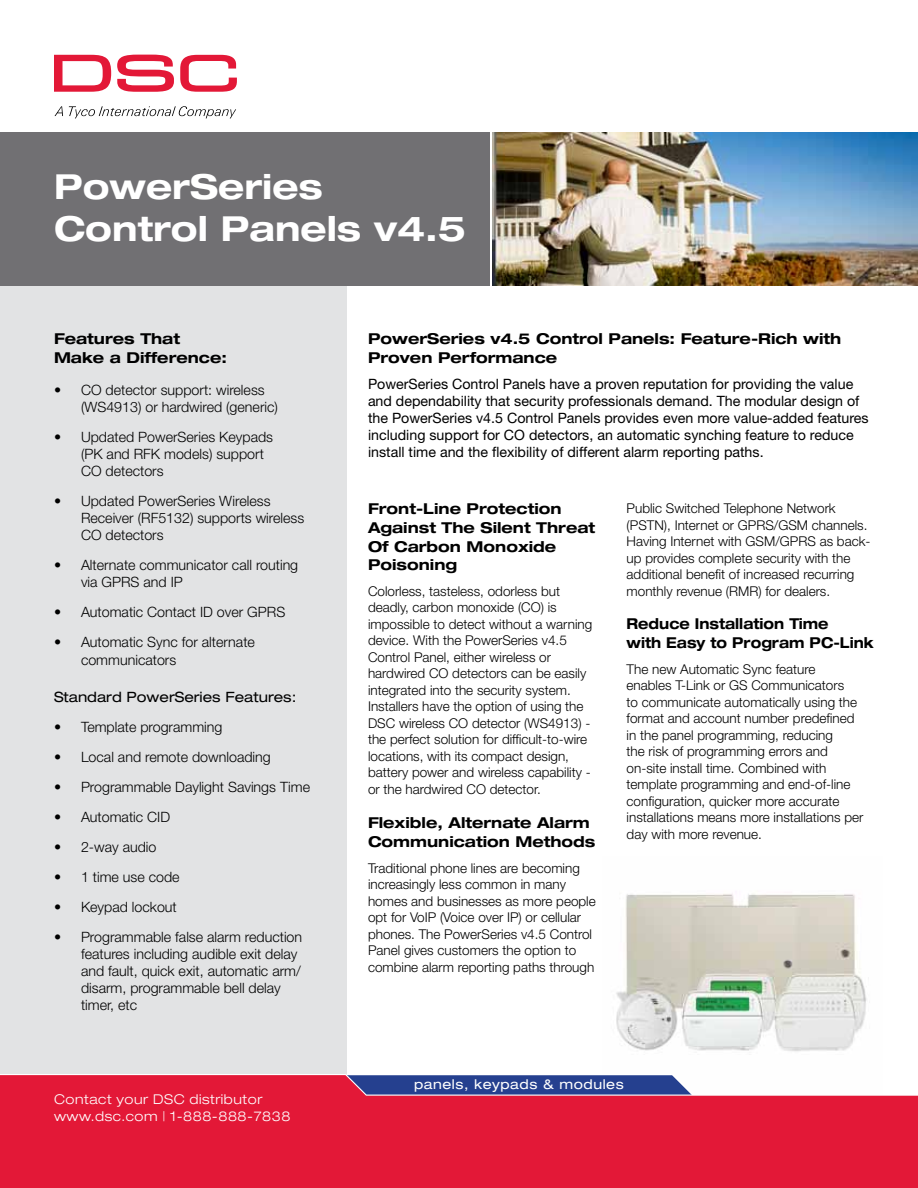
<style>
.page{position:relative;width:918px;height:1188px;background:#fff}
.page>*{position:absolute;margin:0;border:0;box-sizing:border-box;transform-origin:0 0}
.t1{font:700 expanded 34.5px/41.4px "Helvetica Neue LT Std";color:#fff}
.t2{font:700 expanded 15px/18.8px "Helvetica Neue LT Std";color:#000}
.t3{font:700 expanded 15px/18.8px "Helvetica Neue LT Std";color:#000;scale:.91 1}
.t4{font:300 14.25px/17.1px "Helvetica Neue LT Pro";color:#000}
.t5{font:14.25px/17.1px "Helvetica Neue LT Std";color:#000}
.t6{font:expanded 14.25px "Helvetica Neue LT Std";color:#000}
.t7{font:300 13.5px/16.5px "Helvetica Neue LT Std";color:#000}
.t8{font:300 expanded 13.5px/16.5px "Helvetica Neue LT Std";letter-spacing:.04em;color:#fff}
.t9{font:expanded 13.5px "Helvetica Neue LT Std";letter-spacing:.04em;color:#fff}
</style>
<div class="page">
<img style="left:616px;top:893px;width:251px;height:159px">
<div style="left:0;top:146px;width:347px;height:1042px;background:#e2e3e4"></div>
<div style="left:0;top:132px;width:489px;height:154px;background:#717073"></div>
<svg style="left:0;top:1074px;width:918px;height:114px;background:#d92848"></svg>
<svg style="left:54px;top:55px;width:57px;height:37px"></svg>
<svg style="left:117px;top:55px;width:57px;height:37px"></svg>
<svg style="left:180px;top:55px;width:57px;height:37px"></svg>
<svg style="left:55px;top:106px;width:8px;height:10px"></svg>
<svg style="left:69px;top:106px;width:167px;height:12px"></svg>
<img style="left:492px;top:132px;width:426px;height:154px">
<h1 class="t1" style="left:54px;top:165px;width:414px">PowerSeries<br>Control Panels v4.5</h1>
<p class="t2" style="left:54px;top:329px;width:174px">Features That<br>Make a Difference:</p>
<p class="t4" style="left:81px;top:381px;width:198px;text-indent:-27px">• CO detector support: wireless (WS4913) or hardwired (generic)</p>
<p class="t4" style="left:81px;top:428px;width:194px;text-indent:-27px">• Updated PowerSeries Keypads (PK and RFK models) support<br>CO detectors</p>
<p class="t4" style="left:81px;top:492px;width:225px;text-indent:-27px">• Updated PowerSeries Wireless<br>Receiver (RF5132) supports wireless<br>CO detectors</p>
<p class="t4" style="left:81px;top:556px;width:219px;text-indent:-27px">• Alternate communicator call routing via GPRS and IP</p>
<p class="t4" style="left:54px;top:604px;width:233px">• Automatic Contact ID over GPRS</p>
<p class="t4" style="left:81px;top:634px;width:175px;text-indent:-27px">• Automatic Sync for alternate communicators</p>
<p class="t6" style="left:54px;top:688px;width:244px">Standard PowerSeries Features:</p>
<p class="t4" style="left:54px;top:718px;width:170px">• Template programming</p>
<p class="t4" style="left:54px;top:748px;width:218px">• Local and remote downloading</p>
<p class="t4" style="left:54px;top:778px;width:258px">• Programmable Daylight Savings Time</p>
<p class="t4" style="left:54px;top:808px;width:118px">• Automatic CID</p>
<p class="t4" style="left:54px;top:838px;width:104px">• 2-way audio</p>
<p class="t4" style="left:54px;top:868px;width:127px">• 1 time use code</p>
<p class="t4" style="left:54px;top:898px;width:124px">• Keypad lockout</p>
<p class="t4" style="left:81px;top:928px;width:223px;text-indent:-27px">• Programmable false alarm reduction features including audible exit delay and fault, quick exit, automatic arm/ disarm, programmable bell delay timer, etc</p>
<p class="t8" style="left:54px;top:1091px;width:238px">Contact your DSC distributor www.dsc.com | 1-888-888-7838</p>
<p class="t2" style="left:368px;top:329px;width:475px">PowerSeries v4.5 Control Panels: Feature-Rich with<br>Proven Performance</p>
<p class="t5" style="left:368px;top:375px;width:502px">PowerSeries Control Panels have a proven reputation for providing the value and dependability that security professionals demand. The modular design of the PowerSeries v4.5 Control Panels provides even more value-added features including support for CO detectors, an automatic synching feature to reduce install time and the flexibility of different alarm reporting paths.</p>
<p class="t2" style="left:368px;top:499px;width:229px">Front-Line Protection<br>Against The Silent Threat<br>Of Carbon Monoxide<br>Poisoning</p>
<p class="t7" style="left:368px;top:583px;width:226px">Colorless, tasteless, odorless but deadly, carbon monoxide (CO) is impossible to detect without a warning device. With the PowerSeries v4.5<br>Control Panel, either wireless or hardwired CO detectors can be easily integrated into the security system.<br>Installers have the option of using the DSC wireless CO detector (WS4913) - the perfect solution for difficult-to-wire locations, with its compact design, battery power and wireless capability - or the hardwired CO detector.</p>
<p class="t2" style="left:368px;top:812px;width:229px;line-height:19.8px">Flexible, Alternate Alarm<br>Communication Methods</p>
<p class="t7" style="left:368px;top:860px;width:229px">Traditional phone lines are becoming increasingly less common in many homes and businesses as more people opt for VoIP (Voice over IP) or cellular phones. The PowerSeries v4.5 Control Panel gives customers the option to combine alarm reporting paths through</p>
<p class="t7" style="left:627px;top:500px;width:245px">Public Switched Telephone Network (PSTN), Internet or GPRS/GSM channels.<br>Having Internet with GSM/GPRS as back&shy;up provides complete security with the additional benefit of increased recurring monthly revenue (RMR) for dealers.</p>
<p class="t3" style="left:627px;top:614px;width:273px">Reduce Installation Time<br>with Easy to Program PC-Link</p>
<p class="t7" style="left:627px;top:660px;width:238px">The new Automatic Sync feature enables T-Link or GS Communicators<br>to communicate automatically using the format and account number predefined in the panel programming, reducing<br>the risk of programming errors and on-site install time. Combined with template programming and end-of-line configuration, quicker more accurate installations means more installations per day with more revenue.</p>
<p class="t9" style="left:414px;top:1076px;width:211px">panels, keypads &amp; modules</p>
</div>
